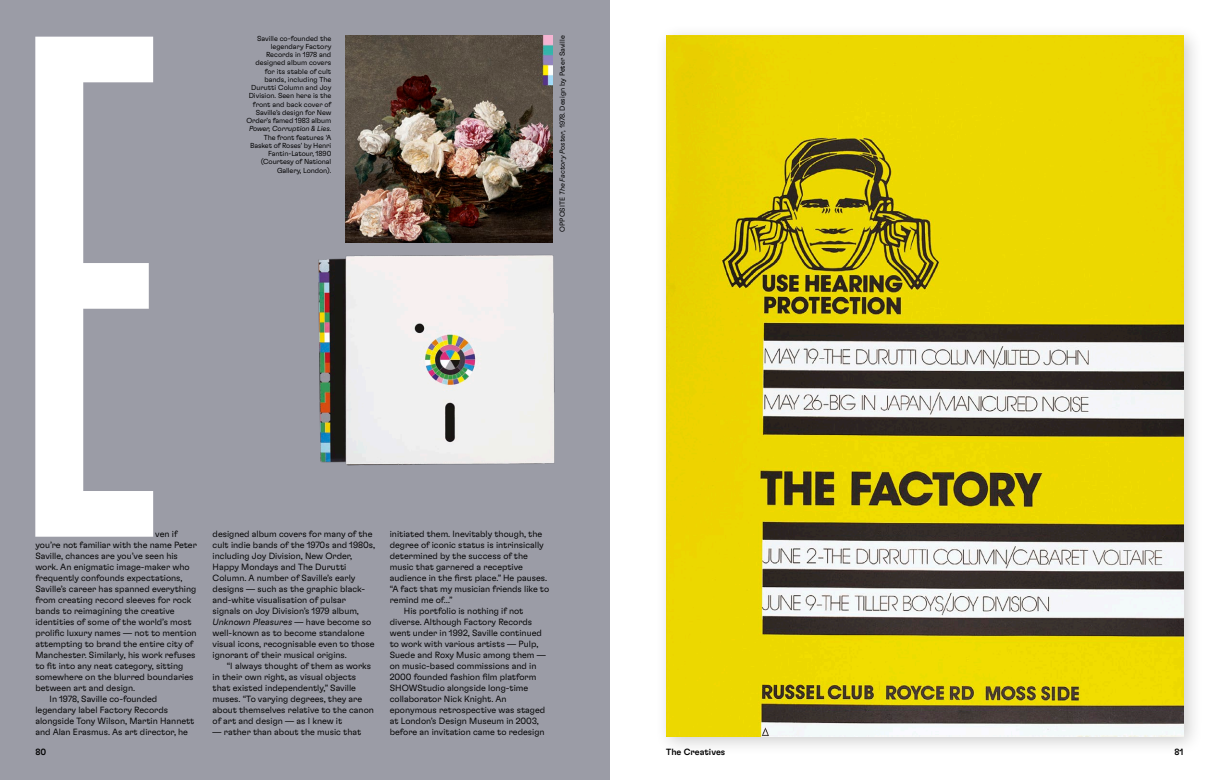
<style>
.page{position:relative;width:1219px;height:780px;background:#fff}
.page>*{position:absolute;margin:0;border:0;box-sizing:border-box;transform-origin:0 0}
.t1{font:714px "GT Flexa X Cm Rg";color:#fff}
.t2{font:300 9px/11px "GT Flexa";color:#000}
.t3{font:500 9px "GT Flexa";color:#000}
.t4{font:300 7.2px/8.3px "GT Flexa";color:#000;text-align:right}
.t5{font:italic 300 7.2px "GT Flexa";letter-spacing:-.01em;color:#000}
.s1{font-style:italic}
</style>
<div class="page">
<div style="left:0;top:0;width:609px;height:780px;background:#9b9ca6"></div>
<div style="left:654px;top:23px;width:549px;height:733px;background:#000;opacity:.2"></div>
<img style="left:666px;top:35px;width:517px;height:701px">
<img style="left:318px;top:255px;width:237px;height:211px">
<img style="left:345px;top:35px;width:208px;height:208px">
<h1 class="t1" style="left:12px;top:-101px;width:151px">E</h1>
<p class="t2" style="left:155px;top:527px;width:24px">ven if</p>
<p class="t2" style="left:35px;top:538px;width:163px">you’re not familiar with the name Peter</p>
<p class="t2" style="left:35px;top:549px;width:144px">Saville, chances are you’ve seen his</p>
<p class="t2" style="left:35px;top:560px;width:156px">work. An enigmatic image-maker who</p>
<p class="t2" style="left:35px;top:571px;width:149px">frequently confounds expectations,</p>
<p class="t2" style="left:35px;top:582px;width:162px">Saville’s career has spanned everything</p>
<p class="t2" style="left:35px;top:593px;width:158px">from creating record sleeves for rock</p>
<p class="t2" style="left:35px;top:604px;width:141px">bands to reimagining the creative</p>
<p class="t2" style="left:35px;top:615px;width:158px">identities of some of the world’s most</p>
<p class="t2" style="left:35px;top:626px;width:163px">prolific luxury names — not to mention</p>
<p class="t2" style="left:35px;top:637px;width:160px">attempting to brand the entire city of</p>
<p class="t2" style="left:35px;top:648px;width:162px">Manchester. Similarly, his work refuses</p>
<p class="t2" style="left:35px;top:659px;width:149px">to fit into any neat category, sitting</p>
<p class="t2" style="left:35px;top:670px;width:160px">somewhere on the blurred boundaries</p>
<p class="t2" style="left:35px;top:681px;width:101px">between art and design.</p>
<p class="t2" style="left:50px;top:692px;width:109px">In 1978, Saville co-founded</p>
<p class="t2" style="left:35px;top:703px;width:134px">legendary label Factory Records</p>
<p class="t2" style="left:35px;top:714px;width:161px">alongside Tony Wilson, Martin Hannett</p>
<p class="t2" style="left:35px;top:725px;width:154px">and Alan Erasmus. As art director, he</p>
<p class="t3" style="left:35px;top:746px;width:12px">80</p>
<p class="t4" style="left:246px;top:34px;width:87px">Saville co-founded the legendary Factory<br>Records in 1978 and designed album covers for its stable of cult bands, including The<br>Durutti Column and Joy<br>Division. Seen here is the front and back cover of<br>Saville’s design for New<br>Order’s famed 1983 album</p>
<p class="t5" style="left:249px;top:124px;width:84px">Power, Corruption &amp; Lies.</p>
<p class="t4" style="left:250px;top:133px;width:83px">The front features ‘A<br>Basket of Roses’ by Henri<br>Fantin-Latour, 1890 (Courtesy of National<br>Gallery, London).</p>
<p class="t4" style="left:558px;top:232px;width:198px;rotate:-90deg">OPPOSITE <span class="s1">The Factory Poster</span>, 1978. Design by Peter Saville</p>
<p class="t2" style="left:213px;top:527px;width:164px">designed album covers for many of the cult indie bands of the 1970s and 1980s, including Joy Division, New Order, Happy Mondays and The Durutti Column. A number of Saville’s early designs — such as the graphic black&shy;and-white visualisation of pulsar signals on Joy Division’s 1979 album, <span class="s1">Unknown Pleasures</span> — have become so well-known as to become standalone visual icons, recognisable even to those ignorant of their musical origins.</p>
<p class="t2" style="left:213px;top:659px;width:163px;text-indent:14px">“I always thought of them as works in their own right, as visual objects that existed independently,” Saville muses. “To varying degrees, they are about themselves relative to the canon of art and design — as I knew it</p>
<p class="t2" style="left:213px;top:725px;width:150px">— rather than about the music that</p>
<p class="t2" style="left:390px;top:527px;width:154px">initiated them. Inevitably though, the</p>
<p class="t2" style="left:390px;top:538px;width:156px">degree of iconic status is intrinsically</p>
<p class="t2" style="left:390px;top:549px;width:140px">determined by the success of the</p>
<p class="t2" style="left:390px;top:560px;width:135px">music that garnered a receptive</p>
<p class="t2" style="left:390px;top:571px;width:159px">audience in the first place.” He pauses.</p>
<p class="t2" style="left:390px;top:582px;width:161px">“A fact that my musician friends like to</p>
<p class="t2" style="left:390px;top:593px;width:64px">remind me of…”</p>
<p class="t2" style="left:404px;top:604px;width:121px">His portfolio is nothing if not</p>
<p class="t2" style="left:390px;top:615px;width:144px">diverse. Although Factory Records</p>
<p class="t2" style="left:390px;top:626px;width:154px">went under in 1992, Saville continued</p>
<p class="t2" style="left:390px;top:637px;width:150px">to work with various artists — Pulp,</p>
<p class="t2" style="left:390px;top:648px;width:157px">Suede and Roxy Music among them —</p>
<p class="t2" style="left:390px;top:659px;width:148px">on music-based commissions and in</p>
<p class="t2" style="left:390px;top:670px;width:148px">2000 founded fashion film platform</p>
<p class="t2" style="left:390px;top:681px;width:140px">SHOWStudio alongside long-time</p>
<p class="t2" style="left:390px;top:692px;width:118px">collaborator Nick Knight. An</p>
<p class="t2" style="left:390px;top:703px;width:157px">eponymous retrospective was staged</p>
<p class="t2" style="left:390px;top:714px;width:150px">at London’s Design Museum in 2003,</p>
<p class="t2" style="left:390px;top:725px;width:156px">before an invitation came to redesign</p>
<p class="t3" style="left:666px;top:746px;width:61px">The Creatives</p>
<p class="t3" style="left:1174px;top:746px;width:11px">81</p>
</div>
